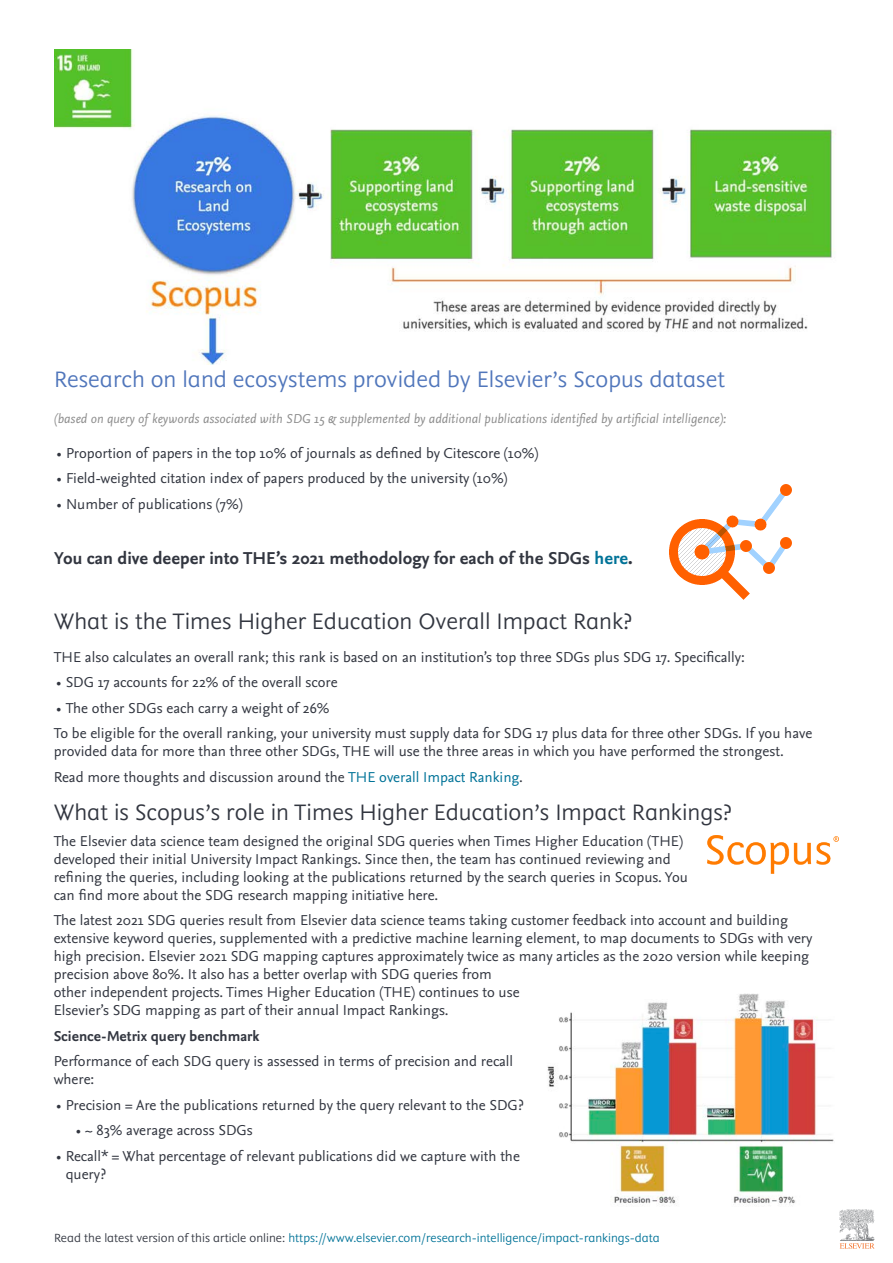
<style>
.page{position:relative;width:893px;height:1263px;background:#fff}
.page>*{position:absolute;margin:0;border:0;box-sizing:border-box;transform-origin:0 0}
.Header_3{font:300 25.5px "Elsevier Display";color:#323640}
.Header_3-2{font:300 25.5px "Elsevier Display";color:#5076bb}
.t1{font:700 18px "Nexus Sans Pro";color:#323640}
.t2{font:15px/18px "Nexus Sans Pro";color:#323640}
.t3{font:700 15px "Nexus Sans Pro";color:#323640}
.cite{font:italic 13.5px "Nexus Sans Pro";color:#8e8e8e}
.t4{font:300 13.5px "Elsevier Display";color:#007398}
.s1{color:#007398}
.s2{color:#323640}
</style>
<div class="page">
<svg style="left:839px;top:1209px;width:36px;height:39px"></svg>
<img style="left:54px;top:50px;width:782px;height:314px">
<img style="left:669px;top:484px;width:123px;height:116px">
<img style="left:708px;top:836px;width:131px;height:38px">
<img style="left:547px;top:993px;width:287px;height:211px">
<p class="Header_3-2" style="left:54px;top:365px;width:673px">Research on land ecosystems provided by Elsevier’s Scopus dataset</p>
<p class="cite" style="left:54px;top:409px;width:674px">(based on query of keywords associated with SDG 15 &amp; supplemented by additional publications identified by artificial intelligence):</p>
<p class="t2" style="left:57px;top:443px;width:483px">• Proportion of papers in the top 10% of journals as defined by Citescore (10%)</p>
<p class="t2" style="left:57px;top:468px;width:452px">• Field-weighted citation index of papers produced by the university (10%)</p>
<p class="t2" style="left:57px;top:494px;width:187px">• Number of publications (7%)</p>
<p class="t1" style="left:54px;top:545px;width:580px">You can dive deeper into THE’s 2021 methodology for each of the SDGs <span class="s1">here</span>.</p>
<p class="Header_3" style="left:54px;top:606px;width:580px">What is the Times Higher Education Overall Impact Rank?</p>
<p class="t2" style="left:54px;top:647px;width:693px">THE also calculates an overall rank; this rank is based on an institution’s top three SDGs plus SDG 17. Specifically:</p>
<p class="t2" style="left:57px;top:673px;width:283px">• SDG 17 accounts for 22% of the overall score</p>
<p class="t2" style="left:57px;top:698px;width:274px">• The other SDGs each carry a weight of 26%</p>
<p class="t2" style="left:54px;top:724px;width:760px">To be eligible for the overall ranking, your university must supply data for SDG 17 plus data for three other SDGs. If you have provided data for more than three other SDGs, THE will use the three areas in which you have performed the strongest.</p>
<p class="t2" style="left:54px;top:767px;width:471px">Read more thoughts and discussion around the <span class="s1">THE overall Impact Ranking</span>.</p>
<p class="Header_3" style="left:54px;top:797px;width:680px">What is Scopus’s role in Times Higher Education’s Impact Rankings?</p>
<p class="t2" style="left:54px;top:831px;width:636px">The Elsevier data science team designed the original SDG queries when Times Higher Education (THE) developed their initial University Impact Rankings. Since then, the team has continued reviewing and refining the queries, including looking at the publications returned by the search queries in Scopus. You can find more about the SDG research mapping initiative here.</p>
<p class="t2" style="left:54px;top:910px;width:760px">The latest 2021 SDG queries result from Elsevier data science teams taking customer feedback into account and building extensive keyword queries, supplemented with a predictive machine learning element, to map documents to SDGs with very high precision. Elsevier 2021 SDG mapping captures approximately twice as many articles as the 2020 version while keeping precision above 80%. It also has a better overlap with SDG queries from<br>other independent projects. Times Higher Education (THE) continues to use<br>Elsevier’s SDG mapping as part of their annual Impact Rankings.</p>
<p class="t3" style="left:54px;top:1024px;width:207px">Science-Metrix query benchmark</p>
<p class="t2" style="left:54px;top:1051px;width:461px">Performance of each SDG query is assessed in terms of precision and recall where:</p>
<p class="t2" style="left:57px;top:1095px;width:469px">• Precision = Are the publications returned by the query relevant to the SDG?</p>
<p class="t2" style="left:76px;top:1120px;width:178px">• ~ 83% average across SDGs</p>
<p class="t2" style="left:66px;top:1146px;width:456px;text-indent:-9px">• Recall* = What percentage of relevant publications did we capture with the query?</p>
<p class="t4" style="left:54px;top:1230px;width:607px"><span class="s2">Read the latest version of this article online:</span> https://www.elsevier.com/research-intelligence/impact-rankings-data</p>
</div>
